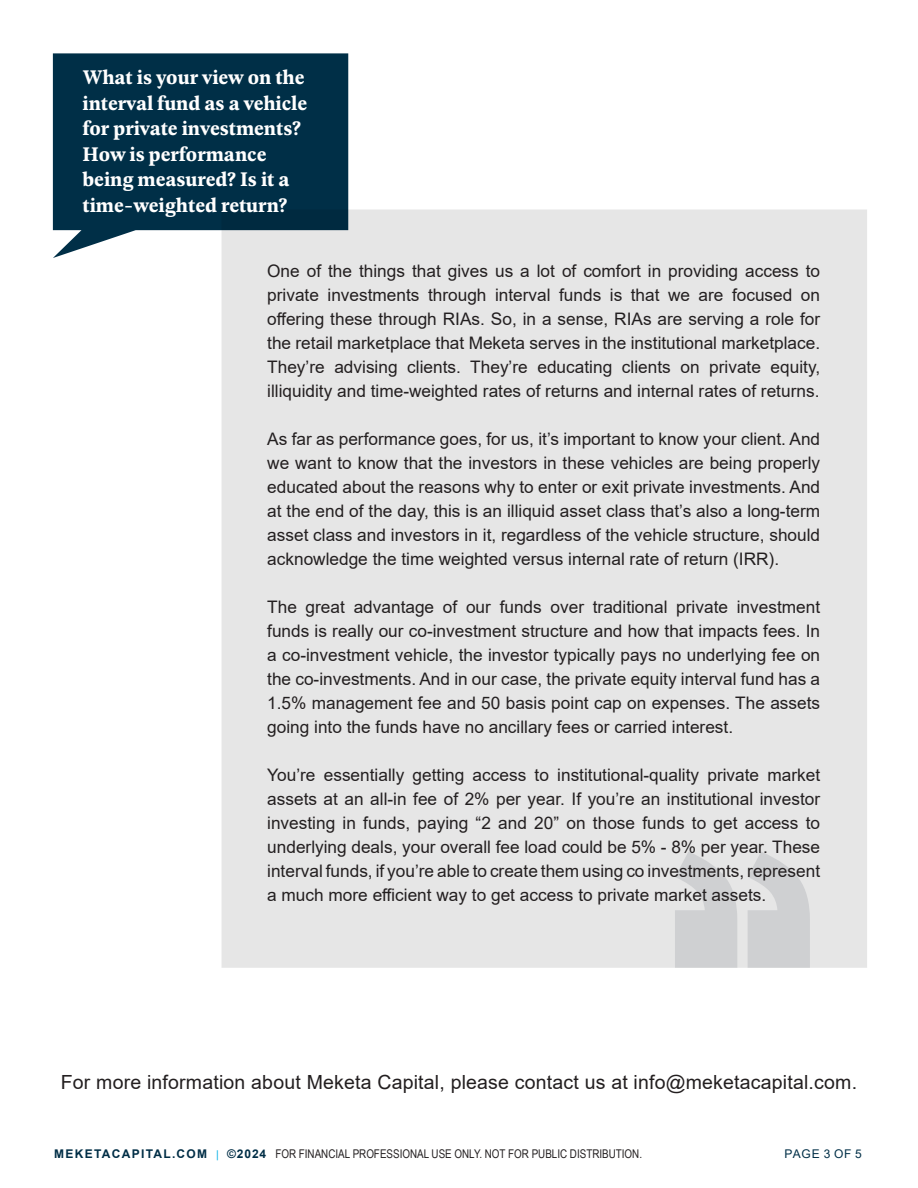
<style>
.page{position:relative;width:918px;height:1188px;background:#fff}
.page>*{position:absolute;margin:0;border:0;box-sizing:border-box;transform-origin:0 0}
.t1{font:600 21px/25.5px "Geller Text";color:#fff}
.t2{font:19.5px "Arial";letter-spacing:.01em;color:#231f20}
.t3{font:17.25px/24px "Arial";color:#231f20;text-align:justify}
.t4{font:12px "Arial Narrow";color:#231f20}
.t5{font:12px "Arial";letter-spacing:.075em;color:#002f47}
.s1{font-family:"Arial";font-weight:700;color:#012e46}
.s2{font-family:"Arial";font-size:10.5px;color:#00aee5}
</style>
<div class="page">
<div style="left:222px;top:210px;width:645px;height:758px;background:#e6e6e6"></div>
<svg style="left:675px;top:852px;width:135px;height:116px;background:#d5d6d7"></svg>
<svg style="left:53px;top:53px;width:295px;height:205px;background:#1e475c"></svg>
<p class="t1" style="left:83px;top:64px;width:226px">What is your view on the interval fund as a vehicle for private investments?<br>How is performance being measured? Is it a time-weighted return?</p>
<p class="t3" style="left:267px;top:259px;width:554px">One of the things that gives us a lot of comfort in providing access to private investments through interval funds is that we are focused on offering these through RIAs. So, in a sense, RIAs are serving a role for the retail marketplace that Meketa serves in the institutional marketplace.<br>They’re advising clients. They’re educating clients on private equity, illiquidity and time-weighted rates of returns and internal rates of returns.</p>
<p class="t3" style="left:267px;top:427px;width:554px">As far as performance goes, for us, it’s important to know your client. And we want to know that the investors in these vehicles are being properly educated about the reasons why to enter or exit private investments. And at the end of the day, this is an illiquid asset class that’s also a long-term asset class and investors in it, regardless of the vehicle structure, should acknowledge the time weighted versus internal rate of return (IRR).</p>
<p class="t3" style="left:267px;top:595px;width:554px">The great advantage of our funds over traditional private investment funds is really our co-investment structure and how that impacts fees. In a co-investment vehicle, the investor typically pays no underlying fee on the co-investments. And in our case, the private equity interval fund has a 1.5% management fee and 50 basis point cap on expenses. The assets going into the funds have no ancillary fees or carried interest.</p>
<p class="t3" style="left:267px;top:763px;width:554px">You’re essentially getting access to institutional-quality private market assets at an all-in fee of 2% per year. If you’re an institutional investor investing in funds, paying “2 and 20” on those funds to get access to underlying deals, your overall fee load could be 5% - 8% per year. These interval funds, if you’re able to create them using co investments, represent a much more efficient way to get access to private market assets.</p>
<p class="t2" style="left:61px;top:1069px;width:798px">For more information about Meketa Capital, please contact us at info@meketacapital.com.</p>
<p class="t4" style="left:54px;top:1145px;width:589px"><span class="s1">MEKETACAPITAL.COM</span> <span class="s2">|</span> <span class="s1">©2024</span> FOR FINANCIAL PROFESSIONAL USE ONLY. NOT FOR PUBLIC DISTRIBUTION.</p>
<p class="t5" style="left:785px;top:1146px;width:79px">PAGE 3 OF 5</p>
</div>
